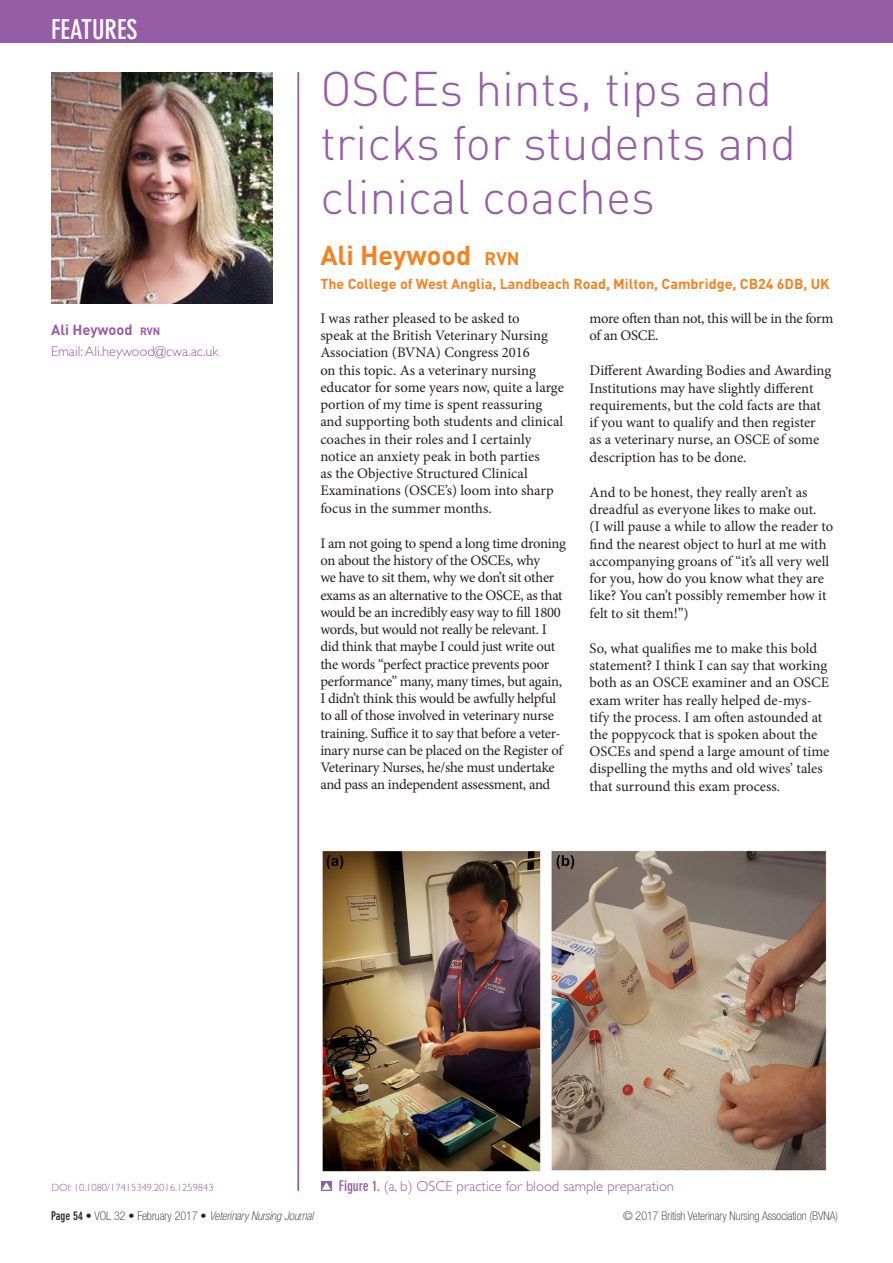
<style>
.page{position:relative;width:893px;height:1263px;background:#fff}
.page>*{position:absolute;margin:0;border:0;box-sizing:border-box;transform-origin:0 0}
.t1{font:300 48px/54px "DIN";color:#975ca6}
.t2{font:700 27px "DIN";color:#f58220}
.t3{font:700 condensed 27px "DIN Neuzeit Grotesk Std";color:#fff}
.t4{font:14.7px/17.2px "Minion Pro";letter-spacing:-.01em;color:#231f20}
.t5{font:300 14.7px "Gill Sans";color:#975ca6}
.t6{font:700 14.7px "DIN";color:#975ca6}
.t7{font:700 14.25px "DIN";color:#f58220}
.t8{font:300 14.25px "Gill Sans";color:#975ca6}
.t9{font:italic 100 condensed 12px "Helvetica Neue LT Std";color:#231f20}
.t10{font:100 condensed 12px "Helvetica Neue LT Std";color:#231f20}
.t11{font:300 10.5px "Gill Sans Std";color:#975ca6}
.s1{font-size:10.5px}
.s2{font-size:18px}
.s3{font-family:"DIN Neuzeit Grotesk Std";font-weight:700;font-stretch:condensed}
.s4{font-family:"DIN Neuzeit Grotesk Std";font-weight:700;font-style:normal}
.s5{font-style:normal}
</style>
<div class="page">
<div style="left:0;top:0;width:893px;height:43px;background:#975ca6"></div>
<hr style="left:298px;top:72px;width:1px;height:1119px;background:#975ca6">
<img style="left:51px;top:72px;width:222px;height:231px">
<img style="left:321px;top:850px;width:506px;height:322px">
<div style="left:321px;top:1181px;width:11px;height:10px;background:#975ca6"></div>
<svg style="left:322px;top:1182px;width:9px;height:8px"></svg>
<h2 class="t3" style="left:51px;top:13px;width:88px">FEATURES</h2>
<p class="t6" style="left:51px;top:320px;width:111px">Ali Heywood <span class="s1">RVN</span></p>
<p class="t8" style="left:51px;top:343px;width:169px">Email: Ali.heywood@cwa.ac.uk</p>
<h1 class="t1" style="left:320px;top:62px;width:477px">OSCEs hints, tips and tricks for students and clinical coaches</h1>
<h2 class="t2" style="left:320px;top:238px;width:201px">Ali Heywood <span class="s2">RVN</span></h2>
<p class="t7" style="left:320px;top:274px;width:511px">The College of West Anglia, Landbeach Road, Milton, Cambridge, CB24 6DB, UK</p>
<p class="t4" style="left:320px;top:310px;width:245px">I was rather pleased to be asked to<br>speak at the British Veterinary Nursing Association (BVNA) Congress 2016<br>on this topic. As a veterinary nursing educator for some years now, quite a large portion of my time is spent reassuring and supporting both students and clinical coaches in their roles and I certainly notice an anxiety peak in both parties<br>as the Objective Structured Clinical Examinations (OSCE’s) loom into sharp focus in the summer months.</p>
<p class="t4" style="left:320px;top:535px;width:247px">I am not going to spend a long time droning on about the history of the OSCEs, why<br>we have to sit them, why we don’t sit other exams as an alternative to the OSCE, as that would be an incredibly easy way to fill 1800 words, but would not really be relevant. I did think that maybe I could just write out the words “perfect practice prevents poor performance” many, many times, but again, I didn’t think this would be awfully helpful to all of those involved in veterinary nurse training. Suffice it to say that before a veter&shy;inary nurse can be placed on the Register of Veterinary Nurses, he/she must undertake and pass an independent assessment, and</p>
<p class="t4" style="left:590px;top:310px;width:245px">more often than not, this will be in the form of an OSCE.</p>
<p class="t4" style="left:590px;top:362px;width:243px">Different Awarding Bodies and Awarding Institutions may have slightly different requirements, but the cold facts are that if you want to qualify and then register<br>as a veterinary nurse, an OSCE of some description has to be done.</p>
<p class="t4" style="left:590px;top:483px;width:245px">And to be honest, they really aren’t as dreadful as everyone likes to make out.<br>(I will pause a while to allow the reader to find the nearest object to hurl at me with accompanying groans of “it’s all very well for you, how do you know what they are like? You can’t possibly remember how it felt to sit them!”)</p>
<p class="t4" style="left:590px;top:639px;width:241px">So, what qualifies me to make this bold statement? I think I can say that working both as an OSCE examiner and an OSCE exam writer has really helped de-mys&shy;tify the process. I am often astounded at the poppycock that is spoken about the OSCEs and spend a large amount of time dispelling the myths and old wives’ tales that surround this exam process.</p>
<p class="t11" style="left:51px;top:1181px;width:164px">DOI: 10.1080/17415349.2016.1259843</p>
<p class="t5" style="left:339px;top:1177px;width:337px"><span class="s3">Figure 1.</span> (a, b) OSCE practice for blood sample preparation</p>
<p class="t9" style="left:51px;top:1209px;width:264px"><span class="s4">Page 54</span> <span class="s5">• VOL 32 • February 2017 •</span> Veterinary Nursing Journal</p>
<p class="t10" style="left:623px;top:1209px;width:217px">© 2017 British Veterinary Nursing Association (BVNA)</p>
</div>
